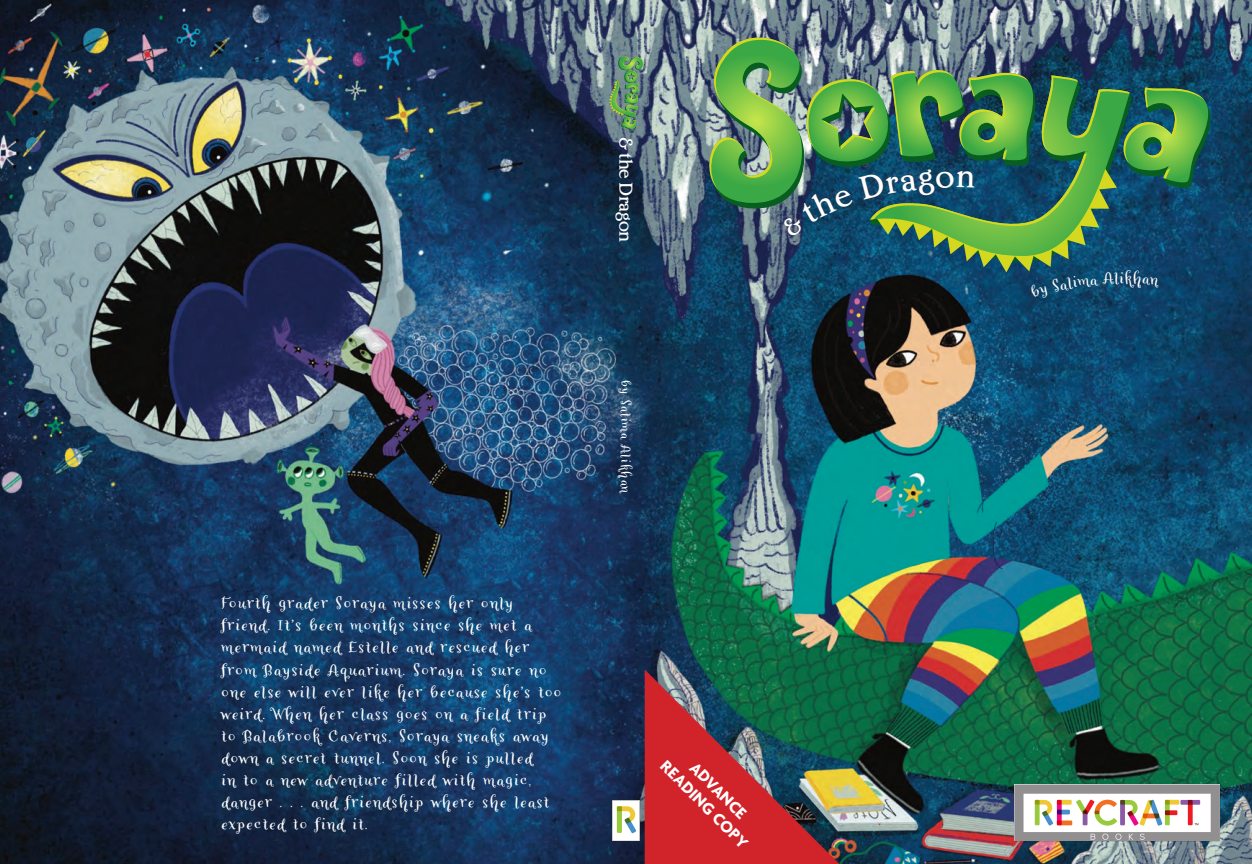
<style>
.page{position:relative;width:1252px;height:864px;background:#fff}
.page>*{position:absolute;margin:0;border:0;box-sizing:border-box;transform-origin:0 0}
.t1{font:19.5px "Edwardian Medium Plain";letter-spacing:-.02em;color:#fff}
.t2{font:700 17.25px/20px "Agenda";color:#fff;text-align:center}
.t3{font:14.25px/22px "Amoretta Dark";letter-spacing:.12em;color:#fff}
.t4{font:13.95px "Amoretta Dark";color:#fff}
.t5{font:11.7px "Amoretta Dark";letter-spacing:.1em;color:#fff}
</style>
<div class="page">
<img style="left:0;top:0;width:1251px;height:864px">
<svg style="left:1014px;top:785px;width:205px;height:56px"></svg>
<svg style="left:609px;top:55px;width:36px;height:76px;background:#668f6e"></svg>
<img style="left:612px;top:669px;width:227px;height:195px">
<svg style="left:698px;top:26px;width:521px;height:273px;background:#3c7160"></svg>
<p class="t1" style="left:637px;top:137px;width:107px;rotate:90deg">&amp; the Dragon</p>
<p class="t3" style="left:221px;top:592px;width:341px">Fourth grader Soraya misses her only friend. It’s been months since she met a mermaid named Estelle and rescued her from Bayside Aquarium. Soraya is sure no one else will ever like her because she’s too weird. When her class goes on a field trip to Balabrook Caverns, Soraya sneaks away down a secret tunnel. Soon she is pulled<br>in to a new adventure filled with magic, danger . . . and friendship where she least expected to find it.</p>
<p class="t5" style="left:632px;top:380px;width:116px;rotate:90deg">by Salima Alikhan</p>
<p class="t2" style="left:684px;top:742px;width:118px;rotate:45deg">ADVANCE<br>READING COPY</p>
<p class="t4" style="left:1124px;top:270px;width:9px">k</p>
</div>
